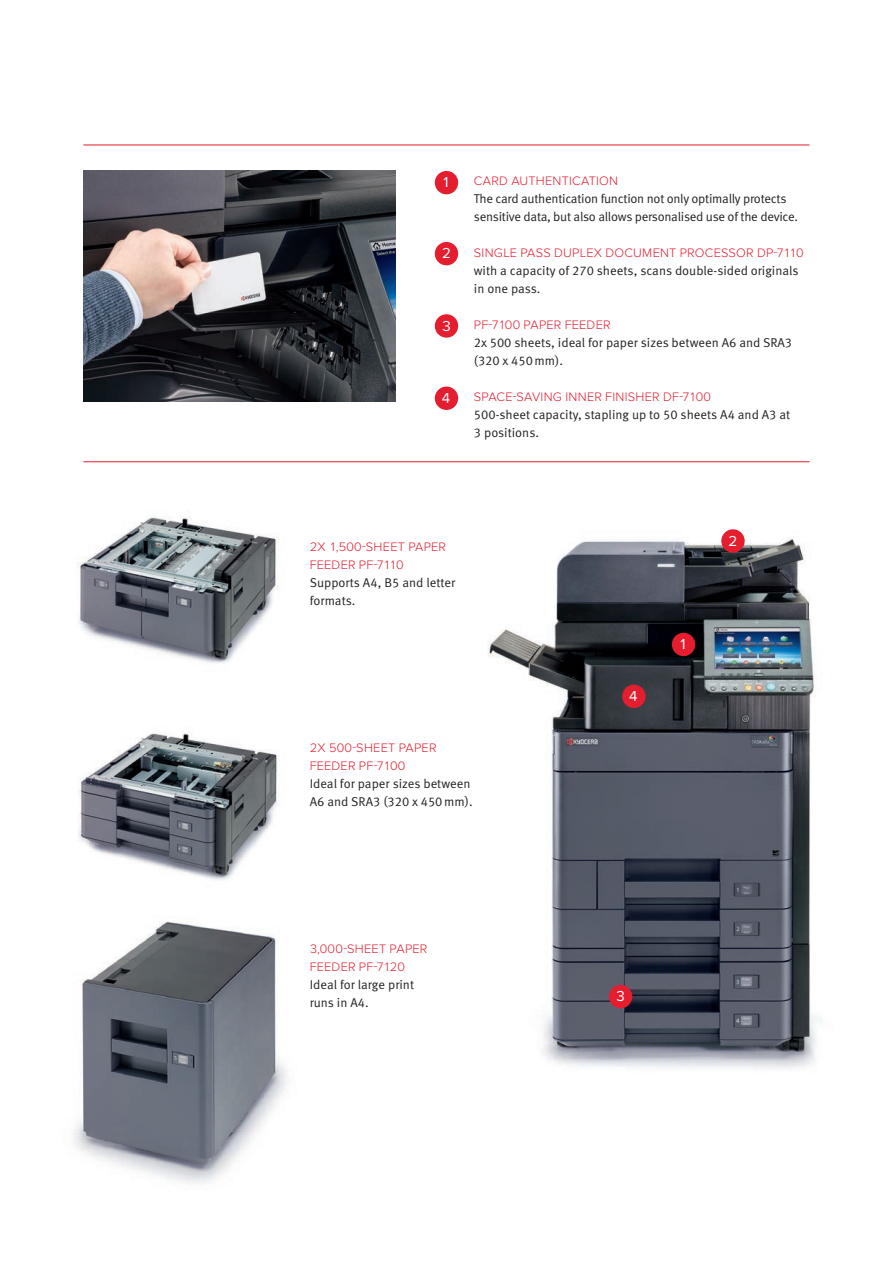
<style>
.page{position:relative;width:893px;height:1263px;background:#fff}
.page>*{position:absolute;margin:0;border:0;box-sizing:border-box;transform-origin:0 0}
.t1{font:15px "Proxima Nova";color:#fff}
.t2{font:12.75px/18px "Meta Pro Norm";letter-spacing:-.005em;color:#231f20}
.t3{font:300 12.75px/18px "Proxima Nova";letter-spacing:.015em;color:#e41d2f}
.s1{font-family:"Proxima Nova";font-weight:300;color:#e41d2f}
</style>
<div class="page">
<img style="left:73px;top:921px;width:214px;height:262px">
<img style="left:78px;top:732px;width:201px;height:148px">
<img style="left:77px;top:510px;width:202px;height:153px">
<img style="left:488px;top:529px;width:332px;height:540px">
<div style="left:609px;top:985px;width:23px;height:23px;background:#e41d2f;border-radius:50%"></div>
<div style="left:622px;top:685px;width:24px;height:23px;background:#e41d2f;border-radius:50%"></div>
<div style="left:721px;top:529px;width:24px;height:24px;background:#e41d2f;border-radius:50%"></div>
<div style="left:672px;top:633px;width:23px;height:23px;background:#e41d2f;border-radius:50%"></div>
<hr style="left:83px;top:461px;width:727px;height:1px;background:#e41d2f">
<hr style="left:83px;top:145px;width:727px;height:1px;background:#e41d2f">
<div style="left:435px;top:171px;width:23px;height:23px;background:#e41d2f;border-radius:50%"></div>
<div style="left:435px;top:314px;width:23px;height:24px;background:#e41d2f;border-radius:50%"></div>
<div style="left:435px;top:242px;width:23px;height:23px;background:#e41d2f;border-radius:50%"></div>
<div style="left:435px;top:387px;width:23px;height:23px;background:#e41d2f;border-radius:50%"></div>
<img style="left:83px;top:170px;width:312px;height:231px">
<p class="t1" style="left:443px;top:174px;width:7px">1</p>
<p class="t1" style="left:442px;top:245px;width:10px">2</p>
<p class="t1" style="left:442px;top:317px;width:10px">3</p>
<p class="t1" style="left:442px;top:389px;width:10px">4</p>
<p class="t2" style="left:474px;top:170px;width:326px"><span class="s1">CARD AUTHENTICATION<br></span>The card authentication function not only optimally protects sensitive data, but also allows personalised use of the device.</p>
<p class="t2" style="left:474px;top:242px;width:331px"><span class="s1">SINGLE PASS DUPLEX DOCUMENT PROCESSOR DP-7110 </span>with a capacity of 270 sheets, scans double-sided originals in one pass.</p>
<p class="t3" style="left:474px;top:316px;width:138px">PF-7100 PAPER FEEDER</p>
<p class="t2" style="left:474px;top:332px;width:320px">2x 500 sheets, ideal for paper sizes between A6 and SRA3 (320 x 450mm).</p>
<p class="t3" style="left:474px;top:387px;width:239px">SPACE-SAVING INNER FINISHER DF-7100</p>
<p class="t2" style="left:474px;top:404px;width:318px">500-sheet capacity, stapling up to 50 sheets A4 and A3 at<br>3 positions.</p>
<p class="t3" style="left:310px;top:537px;width:138px">2X 1,500-SHEET PAPER<br>FEEDER PF-7110</p>
<p class="t2" style="left:310px;top:572px;width:147px">Supports A4, B5 and letter formats.</p>
<p class="t1" style="left:629px;top:687px;width:10px">4</p>
<p class="t1" style="left:680px;top:635px;width:7px">1</p>
<p class="t1" style="left:728px;top:532px;width:10px">2</p>
<p class="t3" style="left:310px;top:739px;width:128px">2X 500-SHEET PAPER</p>
<p class="t3" style="left:310px;top:757px;width:97px">FEEDER PF-7100</p>
<p class="t2" style="left:310px;top:773px;width:164px">Ideal for paper sizes between<br>A6 and SRA3 (320 x 450mm).</p>
<p class="t3" style="left:310px;top:939px;width:119px">3,000-SHEET PAPER</p>
<p class="t3" style="left:310px;top:957px;width:97px">FEEDER PF-7120</p>
<p class="t2" style="left:310px;top:974px;width:106px">Ideal for large print runs in A4.</p>
<p class="t1" style="left:616px;top:987px;width:10px">3</p>
</div>
